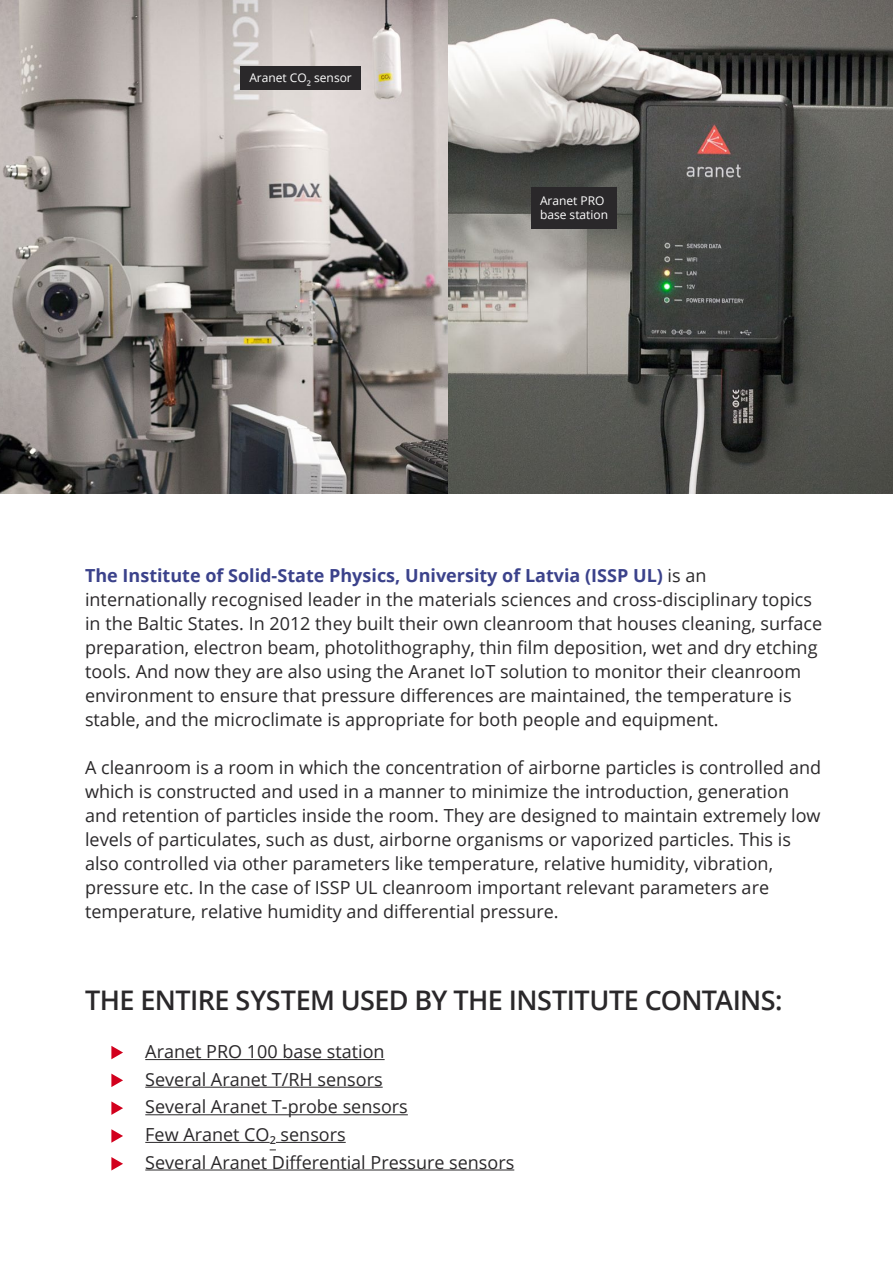
<style>
.page{position:relative;width:893px;height:1263px;background:#fff}
.page>*{position:absolute;margin:0;border:0;box-sizing:border-box;transform-origin:0 0}
.t1{font:600 27px "Open Sans";letter-spacing:-.02em;color:#2a282a}
.t2{font:18px/24px "Open Sans";color:#2a282a}
.t3{font:12px/14.4px "Open Sans";color:#fff}
.s1{font-weight:700;color:#3b428b}
</style>
<div class="page">
<img style="left:0;top:0;width:449px;height:494px">
<img style="left:449px;top:0;width:444px;height:494px">
<div style="left:240px;top:66px;width:120px;height:24px;background:#2a282a"></div>
<div style="left:531px;top:187px;width:85px;height:42px;background:#2a282a"></div>
<hr style="left:145px;top:1059px;width:240px;height:1px;background:#2a282a">
<hr style="left:145px;top:1087px;width:238px;height:1px;background:#2a282a">
<hr style="left:145px;top:1114px;width:263px;height:1px;background:#2a282a">
<hr style="left:145px;top:1142px;width:125px;height:1px;background:#2a282a">
<hr style="left:276px;top:1142px;width:70px;height:1px;background:#2a282a">
<hr style="left:145px;top:1169px;width:369px;height:1px;background:#2a282a">
<svg style="left:111px;top:1046px;width:12px;height:13px"></svg>
<svg style="left:111px;top:1073px;width:12px;height:14px"></svg>
<svg style="left:111px;top:1101px;width:12px;height:14px"></svg>
<svg style="left:111px;top:1129px;width:12px;height:14px"></svg>
<svg style="left:111px;top:1157px;width:12px;height:13px"></svg>
<p class="t3" style="left:249px;top:70px;width:59px">Aranet CO</p>
<p class="t3" style="left:314px;top:70px;width:39px">sensor</p>
<p class="t3" style="left:307px;top:77px;width:6px">²</p>
<p class="t3" style="left:540px;top:193px;width:70px">Aranet PRO base station</p>
<p class="t2" style="left:85px;top:563px;width:739px"><span class="s1">The Institute of Solid-State Physics, University of Latvia (ISSP UL)</span> is an internationally recognised leader in the materials sciences and cross-disciplinary topics in the Baltic States. In 2012 they built their own cleanroom that houses cleaning, surface preparation, electron beam, photolithography, thin film deposition, wet and dry etching tools. And now they are also using the Aranet IoT solution to monitor their cleanroom environment to ensure that pressure differences are maintained, the temperature is stable, and the microclimate is appropriate for both people and equipment.</p>
<p class="t2" style="left:85px;top:755px;width:738px">A cleanroom is a room in which the concentration of airborne particles is controlled and which is constructed and used in a manner to minimize the introduction, generation and retention of particles inside the room. They are designed to maintain extremely low levels of particulates, such as dust, airborne organisms or vaporized particles. This is also controlled via other parameters like temperature, relative humidity, vibration, pressure etc. In the case of ISSP UL cleanroom important relevant parameters are temperature, relative humidity and differential pressure.</p>
<h1 class="t1" style="left:85px;top:981px;width:699px">THE ENTIRE SYSTEM USED BY THE INSTITUTE CONTAINS:</h1>
<p class="t2" style="left:145px;top:1037px;width:370px;line-height:27.6px">Aranet PRO 100 base station<br>Several Aranet T/RH sensors<br>Several Aranet T-probe sensors<br>Few Aranet CO² sensors<br>Several Aranet Differential Pressure sensors</p>
</div>
